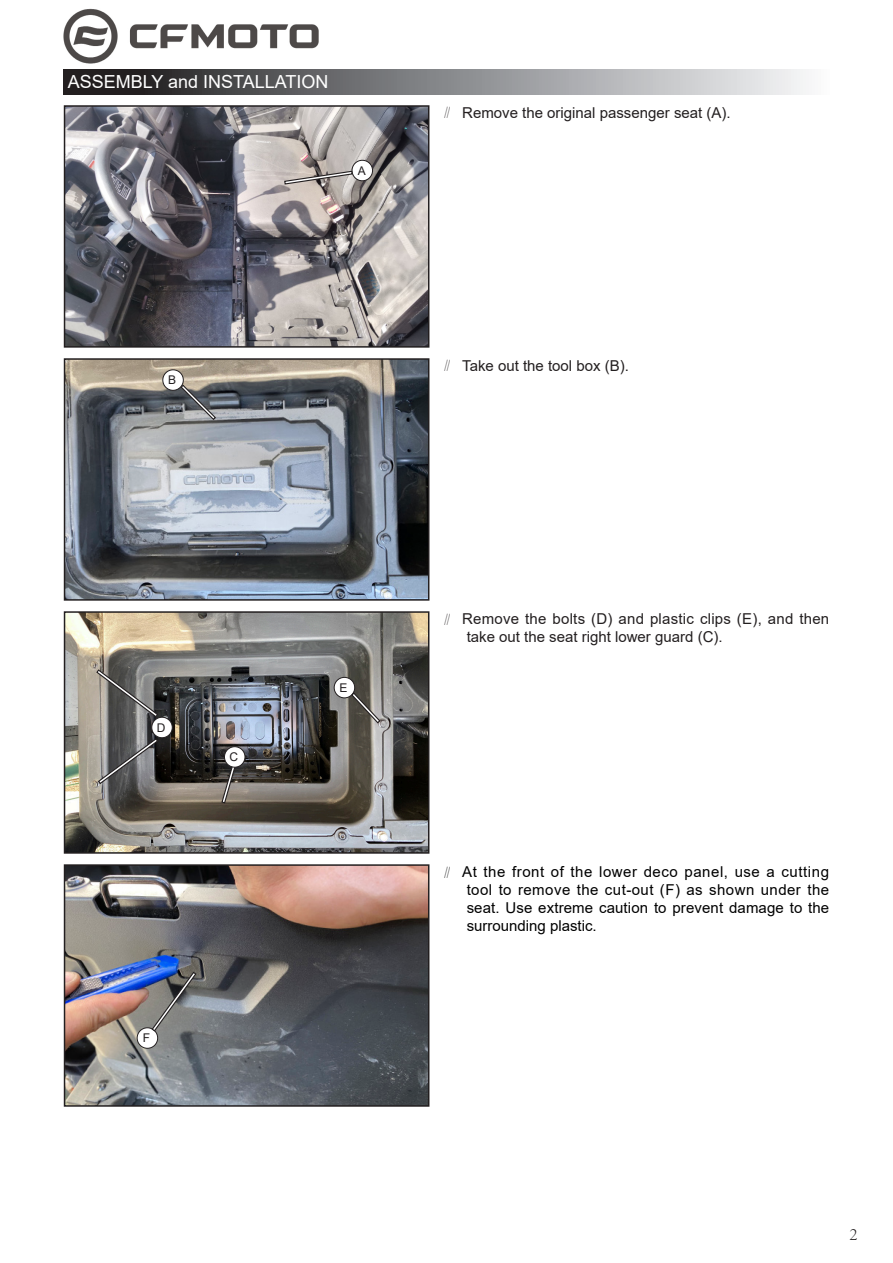
<style>
.page{position:relative;width:893px;height:1263px;background:#fff}
.page>*{position:absolute;margin:0;border:0;box-sizing:border-box;transform-origin:0 0}
.t1{font:18px "Arial";color:#fff}
.t2{font:300 18px "Adobe Song Std";color:#231f20}
.t3{font:15px/18px "Arial";letter-spacing:.01em;color:#000;text-align:justify}
.t4{font:15px/18px "Arial";color:#231f20}
.t5{font:12px "Arial";color:#231f20}
.s1{font-family:"Adobe Song Std";font-weight:300}
</style>
<div class="page">
<img style="left:67px;top:108px;width:359px;height:237px">
<div style="left:64px;top:105px;width:365px;height:243px;border:2px solid #231f20"></div>
<img style="left:67px;top:361px;width:359px;height:237px">
<div style="left:64px;top:358px;width:365px;height:243px;border:2px solid #231f20"></div>
<div style="left:163px;top:370px;width:20px;height:20px;background:#fff;border-radius:50%"></div>
<div style="left:162px;top:369px;width:22px;height:22px;border:1px solid #231f20;border-radius:50%"></div>
<div style="left:352px;top:160px;width:21px;height:21px;background:#fff;border-radius:50%"></div>
<div style="left:352px;top:160px;width:21px;height:21px;border:1px solid #231f20;border-radius:50%"></div>
<img style="left:67px;top:614px;width:359px;height:237px">
<div style="left:64px;top:611px;width:365px;height:243px;border:2px solid #231f20"></div>
<svg style="left:97px;top:737px;width:62px;height:48px"></svg>
<div style="left:152px;top:717px;width:20px;height:21px;background:#fff;border-radius:50%"></div>
<div style="left:151px;top:717px;width:22px;height:21px;border:1px solid #231f20;border-radius:50%"></div>
<img style="left:67px;top:867px;width:359px;height:237px">
<div style="left:64px;top:864px;width:365px;height:243px;border:2px solid #231f20"></div>
<div style="left:137px;top:1028px;width:21px;height:20px;background:#fff;border-radius:50%"></div>
<div style="left:137px;top:1027px;width:21px;height:22px;border:1px solid #231f20;border-radius:50%"></div>
<svg style="left:283px;top:170px;width:70px;height:15px"></svg>
<svg style="left:95px;top:668px;width:64px;height:50px"></svg>
<svg style="left:151px;top:971px;width:46px;height:61px"></svg>
<svg style="left:180px;top:384px;width:37px;height:37px"></svg>
<div style="left:334px;top:677px;width:21px;height:21px;background:#fff;border-radius:50%"></div>
<div style="left:334px;top:677px;width:21px;height:21px;border:1px solid #231f20;border-radius:50%"></div>
<svg style="left:338px;top:692px;width:43px;height:70px"></svg>
<svg style="left:221px;top:764px;width:15px;height:40px"></svg>
<div style="left:224px;top:747px;width:21px;height:20px;background:#fff;border-radius:50%"></div>
<div style="left:224px;top:746px;width:21px;height:21px;border:1px solid #231f20;border-radius:50%"></div>
<div style="left:64px;top:69px;width:765px;height:26px;background:linear-gradient(to right,#151315,#f9fcfe)"></div>
<img style="left:64px;top:9px;width:255px;height:55px">
<p class="t1" style="left:68px;top:70px;width:262px">ASSEMBLY and INSTALLATION</p>
<p class="t5" style="left:358px;top:162px;width:10px">A</p>
<p class="t5" style="left:168px;top:372px;width:10px">B</p>
<p class="t4" style="left:440px;top:104px;width:292px"><span class="s1">∥</span> Remove the original passenger seat (A).</p>
<p class="t4" style="left:440px;top:357px;width:191px"><span class="s1">∥</span> Take out the tool box (B).</p>
<p class="t5" style="left:157px;top:719px;width:10px">D</p>
<p class="t5" style="left:229px;top:749px;width:10px">C</p>
<p class="t5" style="left:143px;top:1030px;width:9px">F</p>
<p class="t5" style="left:340px;top:679px;width:10px">E</p>
<p class="t4" style="left:467px;top:610px;width:364px;text-indent:-27px"><span class="s1">∥</span> Remove the bolts (D) and plastic clips (E), and then take out the seat right lower guard (C).</p>
<p class="t3" style="left:467px;top:863px;width:364px;text-indent:-27px"><span class="s1">∥</span> At the front of the lower deco panel, use a cutting tool to remove the cut-out (F) as shown under the seat. Use extreme caution to prevent damage to the surrounding plastic.</p>
<p class="t2" style="left:849px;top:1223px;width:10px">2</p>
</div>
